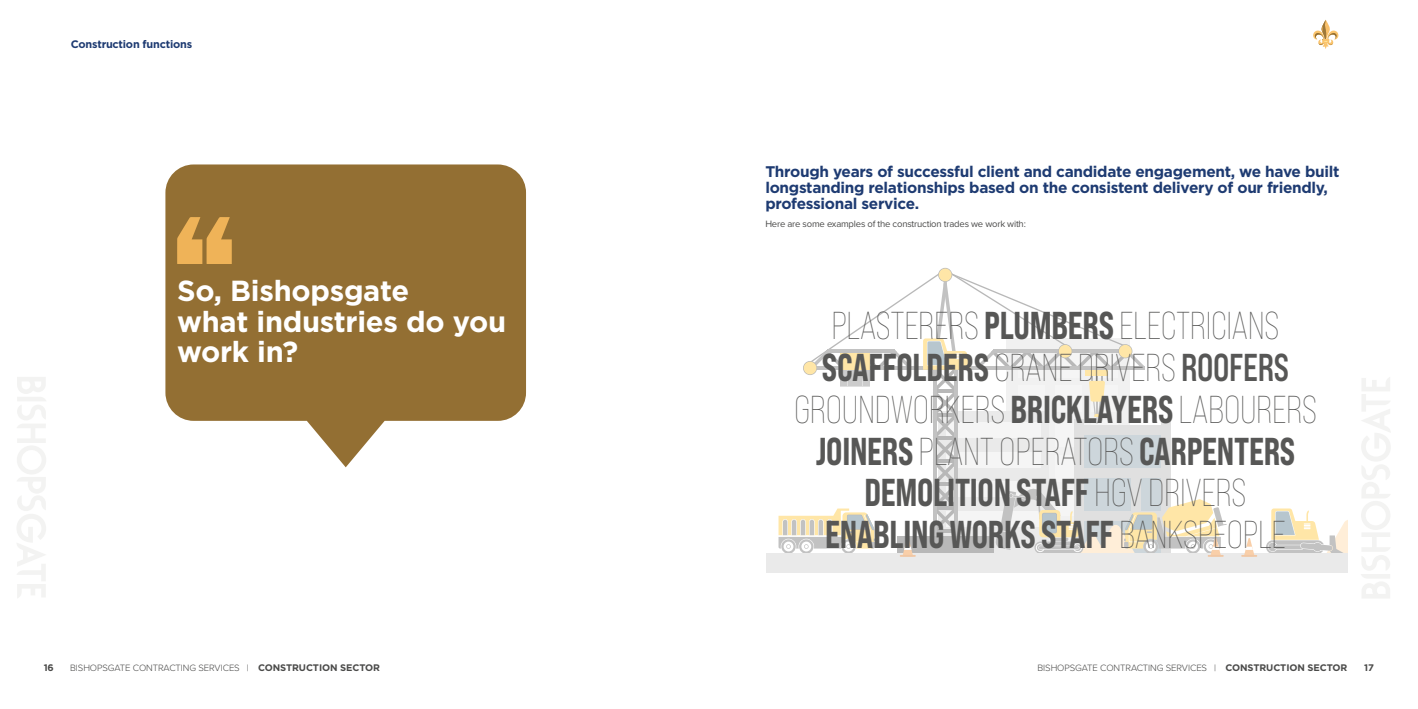
<style>
.page{position:relative;width:1418px;height:709px;background:#fff}
.page>*{position:absolute;margin:0;border:0;box-sizing:border-box;transform-origin:0 0}
.t1{font:38.8px/41.7px "Bebas Neue Pro Exp Lt";letter-spacing:-.01em;color:#575756;text-align:center;scale:.82 1}
.t2{font:38.8px/41.7px "Bebas Neue Pro Exp Eb";letter-spacing:-.01em;color:#575756;text-align:center;scale:.82 1}
.t3{font:700 29px/30.9px "Gotham";letter-spacing:-.01em;color:#fff}
.t4{font:700 15.4px/16.3px "Gotham";letter-spacing:-.02em;color:#1e3b72}
.t5{font:700 10.9px "Gotham";letter-spacing:-.02em;color:#1e3b72}
.t6{font:300 9.5px "Proxima Nova";letter-spacing:-.01em;color:#4a4a49}
.t7{font:9.5px "Proxima Nova";letter-spacing:-.02em;color:#4a4a49}
.t8{font:700 9.5px "Gotham";color:#4a4a49}
.s1{font-family:"Bebas Neue Pro Exp Eb"}
.s2{font-family:"Bebas Neue Pro Exp Bd"}
.s3{font-family:"Bebas Neue Pro Exp Lt"}
.s4{font-family:"Gotham";font-weight:700}
</style>
<div class="page">
<svg style="left:1361px;top:377px;width:29px;height:221px"></svg>
<svg style="left:17px;top:377px;width:29px;height:221px"></svg>
<svg style="left:1313px;top:20px;width:25px;height:29px"></svg>
<svg style="left:165px;top:164px;width:361px;height:303px;background:#a28451"></svg>
<svg style="left:177px;top:217px;width:55px;height:47px;background:#d39e4c"></svg>
<svg style="left:1266px;top:508px;width:81px;height:45px"></svg>
<div style="left:766px;top:553px;width:581px;height:19px;background:#eaeaea"></div>
<svg style="left:1241px;top:538px;width:16px;height:19px"></svg>
<svg style="left:778px;top:269px;width:448px;height:288px"></svg>
<p class="t5" style="left:71px;top:37px;width:123px">Construction functions</p>
<h2 class="t3" style="left:177px;top:275px;width:330px">So, Bishopsgate<br>what industries do you work in?</h2>
<p class="t4" style="left:765px;top:163px;width:575px">Through years of successful client and candidate engagement, we have built longstanding relationships based on the consistent delivery of our friendly, professional service.</p>
<p class="t7" style="left:765px;top:216px;width:262px">Here are some examples of the construction trades we work with:</p>
<h1 class="t1" style="left:794px;top:304px;width:639px">PLASTERERS <span class="s1">PLUMBERS</span> ELECTRICIANS<br><span class="s1">SCAFFOLDERS</span> CRANE DRIVERS <span class="s2">ROOFERS<br></span>GROUNDWORKERS <span class="s1">BRICKLAYERS</span> LABOURERS</h1>
<h1 class="t2" style="left:815px;top:429px;width:586px">JOINERS <span class="s3">PLANT OPERATORS</span> CARPENTERS<br>DEMOLITION STAFF <span class="s3">HGV DRIVERS<br></span>ENABLING WORKS STAFF <span class="s3">BANKSPEOPLE</span></h1>
<p class="t8" style="left:44px;top:661px;width:12px">16</p>
<p class="t6" style="left:70px;top:661px;width:311px">BISHOPSGATE CONTRACTING SERVICES | <span class="s4">CONSTRUCTION SECTOR</span></p>
<p class="t6" style="left:1037px;top:661px;width:311px">BISHOPSGATE CONTRACTING SERVICES | <span class="s4">CONSTRUCTION SECTOR</span></p>
<p class="t8" style="left:1363px;top:661px;width:11px">17</p>
</div>
